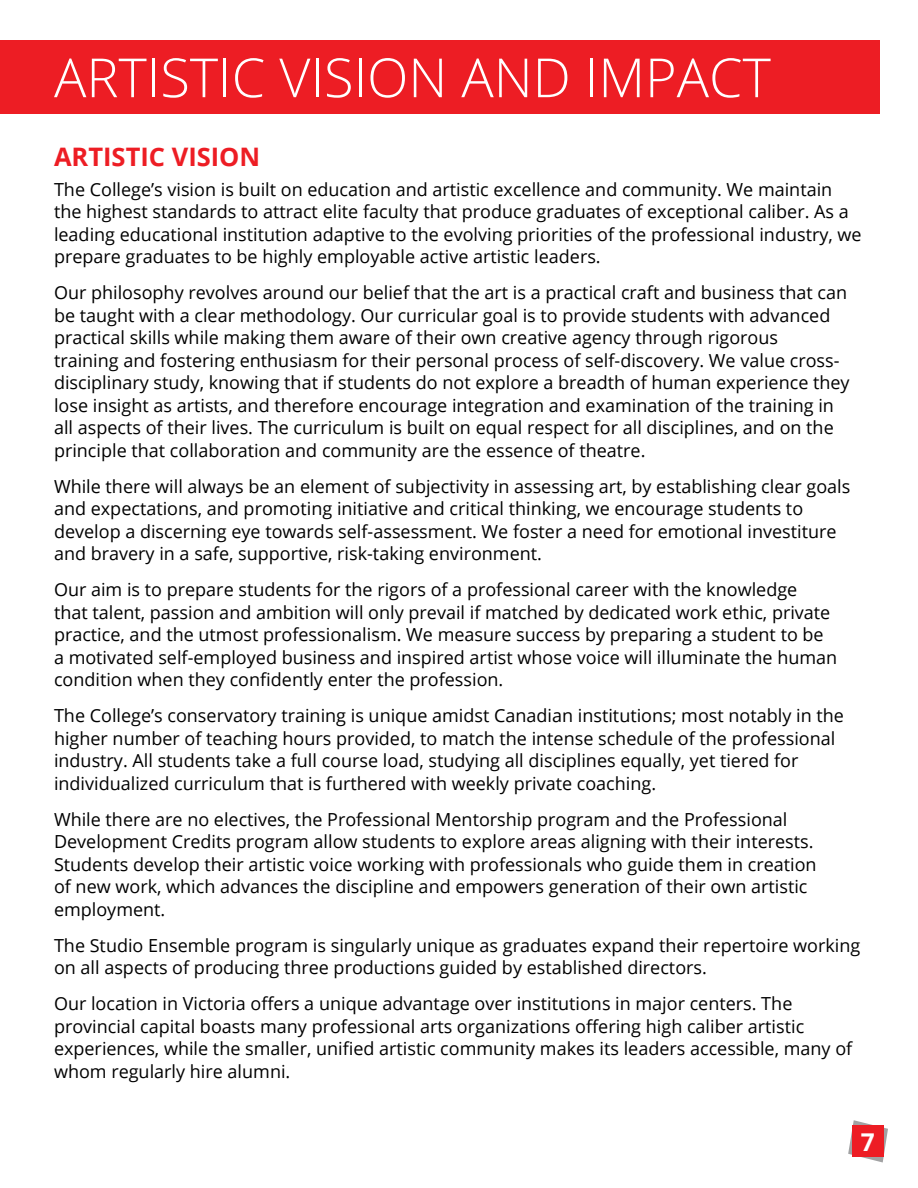
<style>
.page{position:relative;width:918px;height:1188px;background:#fff}
.page>*{position:absolute;margin:0;border:0;box-sizing:border-box;transform-origin:0 0}
.t1{font:300 54px "Open Sans";color:#fff}
.t2{font:700 25.5px "Open Sans";color:#ed1d24}
.t3{font:700 24.45px "Open Sans";color:#fff}
.t4{font:18px/22.5px "Open Sans";color:#000}
</style>
<div class="page">
<div style="left:0;top:40px;width:879px;height:74px;background:#ed1d24"></div>
<svg style="left:848px;top:1120px;width:40px;height:42px"></svg>
<div style="left:852px;top:1126px;width:31px;height:31px;background:#ed1d24"></div>
<h1 class="t1" style="left:54px;top:41px;width:718px">ARTISTIC VISION AND IMPACT</h1>
<h2 class="t2" style="left:54px;top:139px;width:208px">ARTISTIC VISION</h2>
<p class="t4" style="left:54px;top:177px;width:809px">The College’s vision is built on education and artistic excellence and community. We maintain the highest standards to attract elite faculty that produce graduates of exceptional caliber. As a leading educational institution adaptive to the evolving priorities of the professional industry, we prepare graduates to be highly employable active artistic leaders.</p>
<p class="t4" style="left:54px;top:281px;width:797px">Our philosophy revolves around our belief that the art is a practical craft and business that can be taught with a clear methodology. Our curricular goal is to provide students with advanced practical skills while making them aware of their own creative agency through rigorous<br>training and fostering enthusiasm for their personal process of self-discovery. We value cross&shy;disciplinary study, knowing that if students do not explore a breadth of human experience they lose insight as artists, and therefore encourage integration and examination of the training in all aspects of their lives. The curriculum is built on equal respect for all disciplines, and on the principle that collaboration and community are the essence of theatre.</p>
<p class="t4" style="left:54px;top:474px;width:798px">While there will always be an element of subjectivity in assessing art, by establishing clear goals and expectations, and promoting initiative and critical thinking, we encourage students to develop a discerning eye towards self-assessment. We foster a need for emotional investiture and bravery in a safe, supportive, risk-taking environment.</p>
<p class="t4" style="left:54px;top:578px;width:785px">Our aim is to prepare students for the rigors of a professional career with the knowledge<br>that talent, passion and ambition will only prevail if matched by dedicated work ethic, private practice, and the utmost professionalism. We measure success by preparing a student to be a motivated self-employed business and inspired artist whose voice will illuminate the human condition when they confidently enter the profession.</p>
<p class="t4" style="left:54px;top:704px;width:791px">The College’s conservatory training is unique amidst Canadian institutions; most notably in the higher number of teaching hours provided, to match the intense schedule of the professional industry. All students take a full course load, studying all disciplines equally, yet tiered for individualized curriculum that is furthered with weekly private coaching.</p>
<p class="t4" style="left:54px;top:807px;width:764px">While there are no electives, the Professional Mentorship program and the Professional Development Credits program allow students to explore areas aligning with their interests.<br>Students develop their artistic voice working with professionals who guide them in creation of new work, which advances the discipline and empowers generation of their own artistic employment.</p>
<p class="t4" style="left:54px;top:933px;width:808px">The Studio Ensemble program is singularly unique as graduates expand their repertoire working on all aspects of producing three productions guided by established directors.</p>
<p class="t4" style="left:54px;top:992px;width:800px">Our location in Victoria offers a unique advantage over institutions in major centers. The provincial capital boasts many professional arts organizations offering high caliber artistic experiences, while the smaller, unified artistic community makes its leaders accessible, many of whom regularly hire alumni.</p>
<h3 class="t3" style="left:861px;top:1125px;width:15px">7</h3>
</div>
